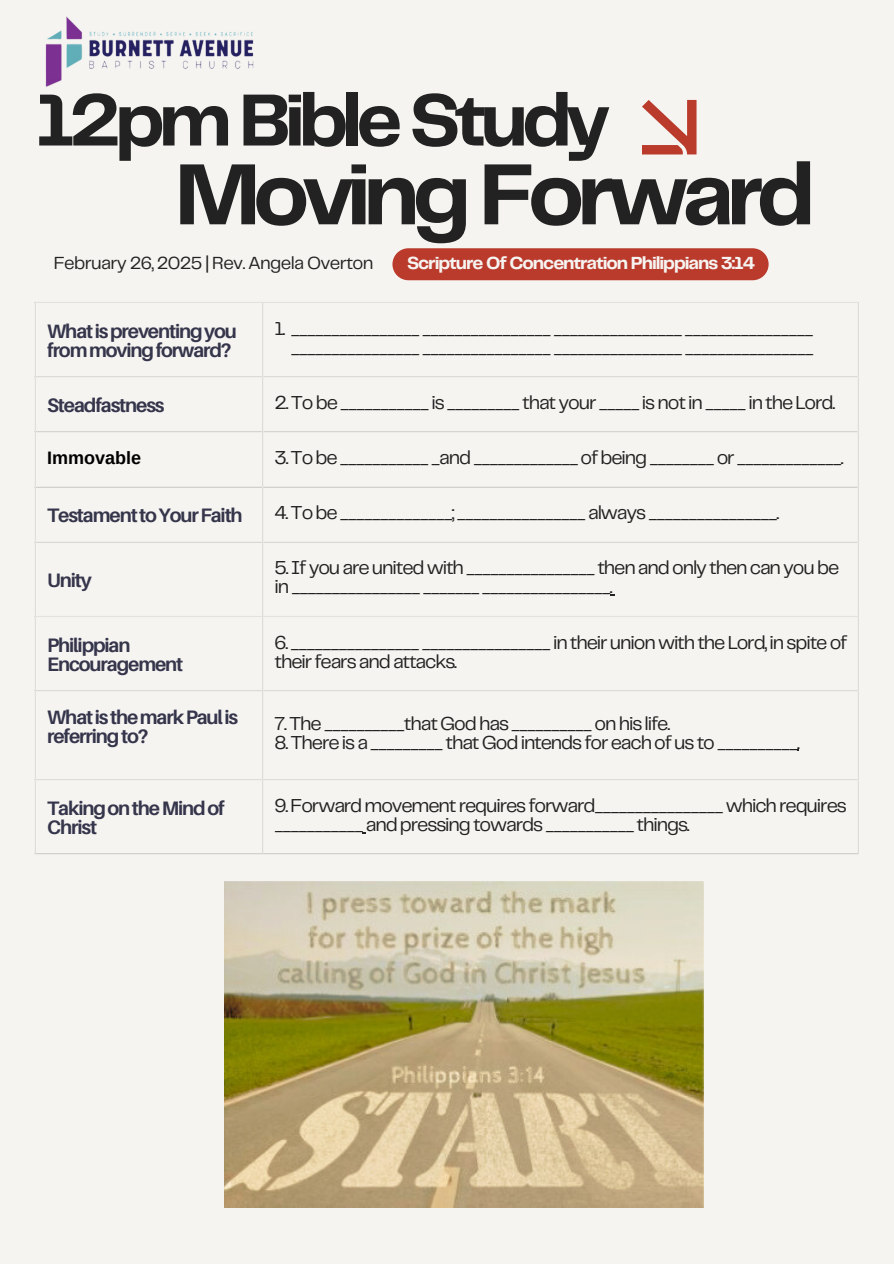
<style>
.page{position:relative;width:894px;height:1264px;background:#fff}
.page>*{position:absolute;margin:0;border:0;box-sizing:border-box;transform-origin:0 0}
.t1{font:700 90px "Telegraf";letter-spacing:-.08em;color:#222}
.t2{font:700 76.5px "Telegraf";letter-spacing:-.08em;color:#222}
.t3{font:19.5px/19.2px "Telegraf";letter-spacing:-.055em;color:#222}
.t4{font:700 19.5px/19.2px "Aileron";letter-spacing:-.055em;color:#35354b}
.t5{font:700 18.15px "Telegraf";letter-spacing:-.055em;color:#f6f4f1}
.t6{font:18.15px "Telegraf";letter-spacing:-.035em;color:#222}
.t7{font:700 18px "Arimo";color:#000}
</style>
<div class="page">
<div style="left:0;top:0;width:893px;height:1263px;background:#f6f4f1"></div>
<svg style="left:642px;top:100px;width:53px;height:54px"></svg>
<hr style="left:35px;top:303px;width:1px;height:550px;background:#e4e2dd">
<hr style="left:262px;top:303px;width:1px;height:550px;background:#e4e2dd">
<hr style="left:857px;top:303px;width:1px;height:550px;background:#e4e2dd">
<hr style="left:35px;top:302px;width:823px;height:1px;background:#e4e2dd">
<hr style="left:35px;top:376px;width:823px;height:1px;background:#e4e2dd">
<hr style="left:35px;top:431px;width:823px;height:1px;background:#e4e2dd">
<hr style="left:35px;top:486px;width:823px;height:1px;background:#e4e2dd">
<hr style="left:35px;top:541px;width:823px;height:1px;background:#e4e2dd">
<hr style="left:35px;top:616px;width:823px;height:1px;background:#e4e2dd">
<hr style="left:35px;top:690px;width:823px;height:1px;background:#e4e2dd">
<hr style="left:35px;top:779px;width:823px;height:1px;background:#e4e2dd">
<hr style="left:35px;top:853px;width:823px;height:1px;background:#e4e2dd">
<img style="left:45px;top:16px;width:209px;height:71px">
<img style="left:224px;top:881px;width:479px;height:326px">
<div style="left:392px;top:248px;width:376px;height:32px;background:#ba3a2c;border-radius:16px"></div>
<p class="t2" style="left:35px;top:87px;width:576px">12pm Bible Study</p>
<p class="t1" style="left:175px;top:156px;width:641px">Moving Forward</p>
<p class="t6" style="left:54px;top:255px;width:321px">February 26, 2025 | Rev. Angela Overton</p>
<p class="t5" style="left:407px;top:255px;width:349px">Scripture Of Concentration Philippians 3:14</p>
<h1 class="t4" style="left:47px;top:321px;width:191px">Whatispreventingyou frommovingforward?</h1>
<p class="t3" style="left:274px;top:319px;width:540px">1. ________________ ________________ ________________ ________________</p>
<p class="t3" style="left:291px;top:338px;width:524px">________________ ________________ ________________ ________________</p>
<h2 class="t4" style="left:47px;top:395px;width:119px">Steadfastness</h2>
<p class="t3" style="left:274px;top:394px;width:562px">2. To be ___________ is _________ that your _____ is not in _____ in the Lord.</p>
<p class="t7" style="left:47px;top:447px;width:95px">Immovable</p>
<p class="t3" style="left:274px;top:449px;width:570px">3. To be ___________ _and _____________ of being ________ or _____________.</p>
<p class="t4" style="left:47px;top:505px;width:197px">TestamenttoYourFaith</p>
<p class="t3" style="left:274px;top:504px;width:506px">4. To be ______________; ________________ always ________________.</p>
<p class="t4" style="left:47px;top:570px;width:46px">Unity</p>
<p class="t3" style="left:274px;top:559px;width:566px">5. If you are united with ________________ then and only then can you be in ________________ _______ ________________.</p>
<p class="t4" style="left:47px;top:635px;width:138px">Philippian<br>Encouragement</p>
<p class="t3" style="left:274px;top:633px;width:574px">6. ________________ ________________ in their union with the Lord, in spite of their fears and attacks.</p>
<p class="t4" style="left:47px;top:707px;width:193px">WhatisthemarkPaulis referringto?</p>
<p class="t3" style="left:274px;top:714px;width:397px">7. The __________that God has __________ on his life.</p>
<p class="t3" style="left:274px;top:733px;width:526px">8. There is a _________ that God intends for each of us to __________.</p>
<p class="t4" style="left:47px;top:798px;width:179px">TakingontheMindof<br>Christ</p>
<p class="t3" style="left:274px;top:796px;width:573px">9. Forward movement requires forward________________ which requires ___________ and pressing towards ___________ things.</p>
</div>
